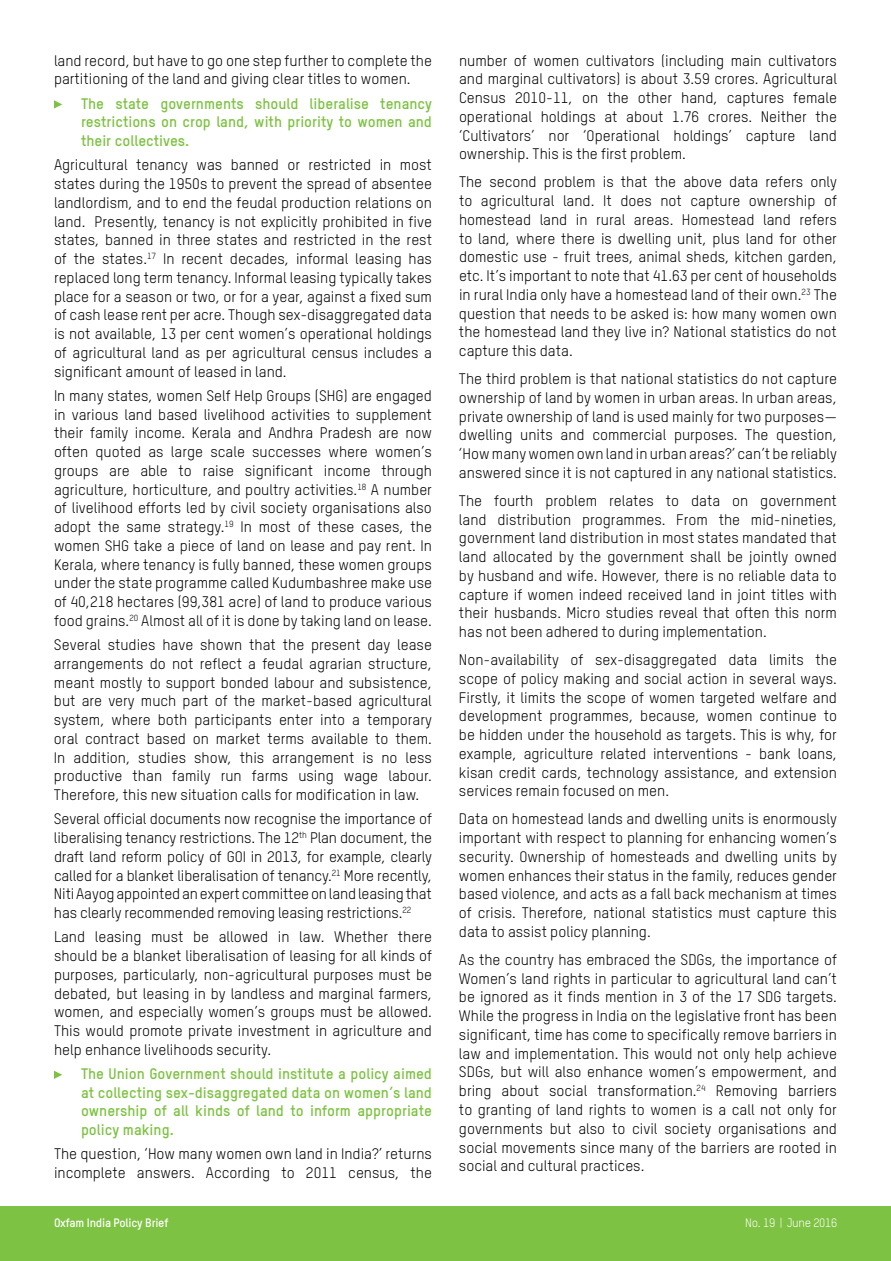
<style>
.page{position:relative;width:891px;height:1261px;background:#fff}
.page>*{position:absolute;margin:0;border:0;box-sizing:border-box;transform-origin:0 0}
.t1{font:15px/18.8px "Oxfam TSTARPRO";color:#000;text-align:justify}
.t2{font:700 15px/18.8px "Oxfam TSTARPRO";color:#7dc242;text-align:justify}
.t3{font:700 12px "Oxfam TSTARPRO";letter-spacing:-.02em;color:#fff}
.t4{font:12px "Oxfam TSTARPRO";letter-spacing:-.02em;color:#fff}
</style>
<div class="page">
<div style="left:0;top:1206px;width:891px;height:54px;background:#7dc242"></div>
<svg style="left:54px;top:100px;width:8px;height:9px"></svg>
<svg style="left:54px;top:1070px;width:8px;height:8px"></svg>
<p class="t1" style="left:54px;top:51px;width:379px">land record, but have to go one step further to complete the partitioning of the land and giving clear titles to women.</p>
<p class="t2" style="left:81px;top:94px;width:352px">The state governments should liberalise tenancy restrictions on crop land, with priority to women and their collectives.</p>
<p class="t1" style="left:54px;top:155px;width:380px">Agricultural tenancy was banned or restricted in most states during the 1950s to prevent the spread of absentee landlordism, and to end the feudal production relations on land. Presently, tenancy is not explicitly prohibited in five states, banned in three states and restricted in the rest of the states.<sup>17</sup> In recent decades, informal leasing has replaced long term tenancy. Informal leasing typically takes place for a season or two, or for a year, against a fixed sum of cash lease rent per acre. Though sex-disaggregated data is not available, 13 per cent women’s operational holdings of agricultural land as per agricultural census includes a significant amount of leased in land.</p>
<p class="t1" style="left:54px;top:386px;width:380px">In many states, women Self Help Groups (SHG) are engaged in various land based livelihood activities to supplement their family income. Kerala and Andhra Pradesh are now often quoted as large scale successes where women’s groups are able to raise significant income through agriculture, horticulture, and poultry activities.<sup>18</sup> A number of livelihood efforts led by civil society organisations also adopt the same strategy.<sup>19</sup> In most of these cases, the women SHG take a piece of land on lease and pay rent. In Kerala, where tenancy is fully banned, these women groups under the state programme called Kudumbashree make use of 40,218 hectares (99,381 acre) of land to produce various food grains.<sup>20</sup> Almost all of it is done by taking land on lease.</p>
<p class="t1" style="left:54px;top:635px;width:380px">Several studies have shown that the present day lease arrangements do not reflect a feudal agrarian structure, meant mostly to support bonded labour and subsistence, but are very much part of the market-based agricultural system, where both participants enter into a temporary oral contract based on market terms available to them.<br>In addition, studies show, this arrangement is no less productive than family run farms using wage labour.<br>Therefore, this new situation calls for modification in law.</p>
<p class="t1" style="left:54px;top:809px;width:380px">Several official documents now recognise the importance of liberalising tenancy restrictions. The 12<sup>th</sup> Plan document, the draft land reform policy of GOI in 2013, for example, clearly called for a blanket liberalisation of tenancy.<sup>21</sup> More recently, Niti Aayog appointed an expert committee on land leasing that has clearly recommended removing leasing restrictions.<sup>22</sup></p>
<p class="t1" style="left:54px;top:927px;width:380px">Land leasing must be allowed in law. Whether there should be a blanket liberalisation of leasing for all kinds of purposes, particularly, non-agricultural purposes must be debated, but leasing in by landless and marginal farmers, women, and especially women’s groups must be allowed.<br>This would promote private investment in agriculture and help enhance livelihoods security.</p>
<p class="t2" style="left:81px;top:1063px;width:353px">The Union Government should institute a policy aimed at collecting sex-disaggregated data on women’s land ownership of all kinds of land to inform appropriate policy making.</p>
<p class="t1" style="left:54px;top:1144px;width:380px">The question, ‘How many women own land in India?’ returns incomplete answers. According to 2011 census, the</p>
<p class="t1" style="left:459px;top:51px;width:380px">number of women cultivators (including main cultivators and marginal cultivators) is about 3.59 crores. Agricultural Census 2010-11, on the other hand, captures female operational holdings at about 1.76 crores. Neither the ‘Cultivators’ nor ‘Operational holdings’ capture land ownership. This is the first problem.</p>
<p class="t1" style="left:459px;top:172px;width:380px">The second problem is that the above data refers only to agricultural land. It does not capture ownership of homestead land in rural areas. Homestead land refers to land, where there is dwelling unit, plus land for other domestic use - fruit trees, animal sheds, kitchen garden, etc. It’s important to note that 41.63 per cent of households in rural India only have a homestead land of their own.<sup>23</sup> The question that needs to be asked is: how many women own the homestead land they live in? National statistics do not capture this data.</p>
<p class="t1" style="left:459px;top:369px;width:380px">The third problem is that national statistics do not capture ownership of land by women in urban areas. In urban areas, private ownership of land is used mainly for two purposes— dwelling units and commercial purposes. The question, ‘How many women own land in urban areas?’ can’t be reliably answered since it is not captured in any national statistics.</p>
<p class="t1" style="left:459px;top:491px;width:380px">The fourth problem relates to data on government land distribution programmes. From the mid-nineties, government land distribution in most states mandated that land allocated by the government shall be jointly owned by husband and wife. However, there is no reliable data to capture if women indeed received land in joint titles with their husbands. Micro studies reveal that often this norm has not been adhered to during implementation.</p>
<p class="t1" style="left:459px;top:650px;width:380px">Non-availability of sex-disaggregated data limits the scope of policy making and social action in several ways.<br>Firstly, it limits the scope of women targeted welfare and development programmes, because, women continue to be hidden under the household as targets. This is why, for example, agriculture related interventions - bank loans, kisan credit cards, technology assistance, and extension services remain focused on men.</p>
<p class="t1" style="left:459px;top:809px;width:380px">Data on homestead lands and dwelling units is enormously important with respect to planning for enhancing women’s security. Ownership of homesteads and dwelling units by women enhances their status in the family, reduces gender based violence, and acts as a fall back mechanism at times of crisis. Therefore, national statistics must capture this data to assist policy planning.</p>
<p class="t1" style="left:459px;top:950px;width:380px">As the country has embraced the SDGs, the importance of Women’s land rights in particular to agricultural land can’t be ignored as it finds mention in 3 of the 17 SDG targets.<br>While the progress in India on the legislative front has been significant, time has come to specifically remove barriers in law and implementation. This would not only help achieve SDGs, but will also enhance women’s empowerment, and bring about social transformation.<sup>24</sup> Removing barriers to granting of land rights to women is a call not only for governments but also to civil society organisations and social movements since many of the barriers are rooted in social and cultural practices.</p>
<p class="t3" style="left:54px;top:1215px;width:116px">Oxfam India Policy Brief</p>
<p class="t4" style="left:745px;top:1215px;width:94px">No. 19 | June 2016</p>
</div>
